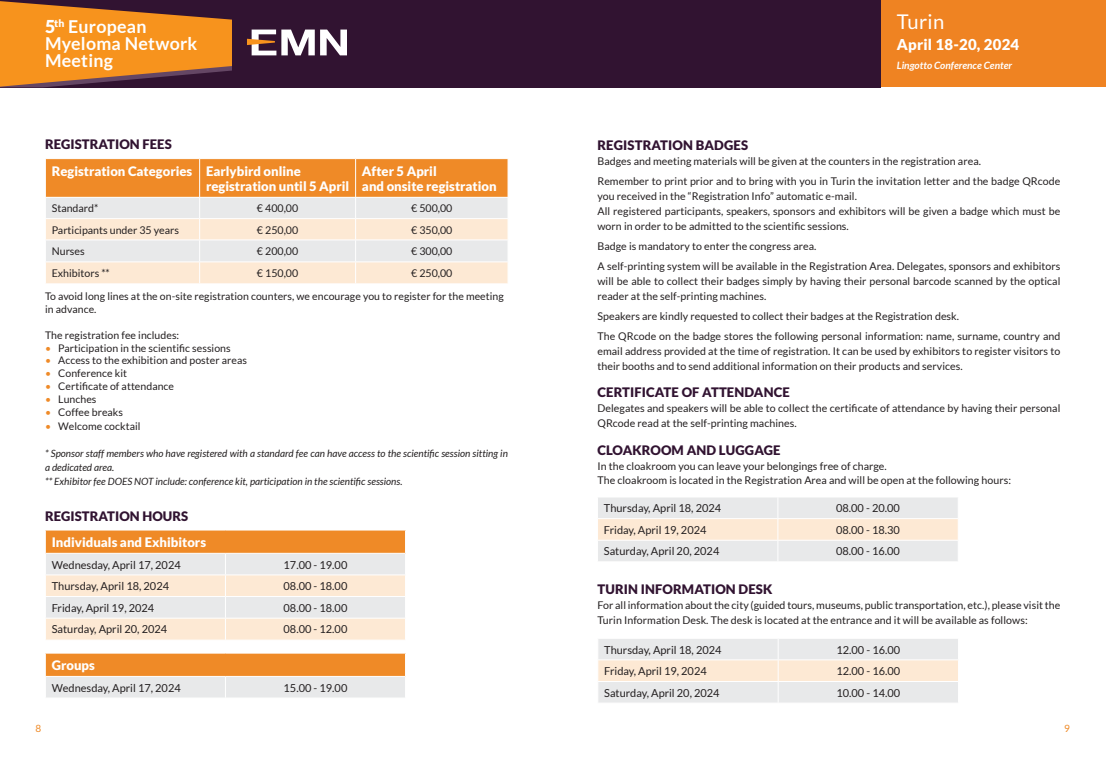
<style>
.page{position:relative;width:1106px;height:762px;background:#fff}
.page>*{position:absolute;margin:0;border:0;box-sizing:border-box;transform-origin:0 0}
.t1{font:20.25px "Lato";letter-spacing:.015em;color:#fff}
.t2{font:700 17.75px/17px "Lato";letter-spacing:.015em;color:#fff}
.t3{font:900 15px "Lato";letter-spacing:.015em;color:#fff}
.t4{font:900 13px/15.5px "Lato";color:#fff}
.t5{font:900 13px "Lato";letter-spacing:.01em;color:#311331}
.t6{font:11px "Lato";color:#231f20}
.t7{font:10.62px/15px "Lato";letter-spacing:.005em;color:#231f20}
.t8{font:10.5px/12.9px "Lato";letter-spacing:.005em;color:#231f20}
.t9{font:italic 700 10.12px "Lato";color:#fff}
.t10{font:italic 10px/13.8px "Lato";color:#231f20}
.t11{font:10px "Lato";color:#ef8a27}
.s1{font-weight:900}
.s2{color:#ef8a27}
</style>
<div class="page">
<div style="left:880px;top:0;width:226px;height:87px;background:#ef8322"></div>
<div style="left:0;top:0;width:880px;height:87px;background:#311331"></div>
<svg style="left:0;top:1px;width:232px;height:86px"></svg>
<svg style="left:247px;top:30px;width:100px;height:25px"></svg>
<svg style="left:45px;top:159px;width:463px;height:124px;background:#f1cda8"></svg>
<hr style="left:45px;top:218px;width:155px;height:1px;background:#fff">
<svg style="left:45px;top:530px;width:361px;height:110px;background:#f2d6bb"></svg>
<hr style="left:45px;top:574px;width:180px;height:1px;background:#fff">
<svg style="left:45px;top:653px;width:361px;height:45px;background:#ecbb8a"></svg>
<svg style="left:598px;top:497px;width:360px;height:64px;background:#efe9e3"></svg>
<hr style="left:597px;top:540px;width:181px;height:1px;background:#fff">
<svg style="left:598px;top:639px;width:360px;height:64px;background:#efe9e3"></svg>
<hr style="left:778px;top:681px;width:180px;height:1px;background:#fff">
<h2 class="t2" style="left:45px;top:18px;width:154px"><span class="s1">5</span><sup>th</sup> European<br>Myeloma Network<br>Meeting</h2>
<p class="t5" style="left:45px;top:136px;width:128px">REGISTRATION FEES</p>
<p class="t4" style="left:206px;top:163px;width:145px;text-indent:-154px">Registration Categories Earlybird online registration until 5 April</p>
<p class="t4" style="left:362px;top:163px;width:136px">After 5 April<br>and onsite registration</p>
<p class="t7" style="left:52px;top:201px;width:48px">Standard*</p>
<p class="t7" style="left:257px;top:201px;width:43px">€ 400,00</p>
<p class="t7" style="left:411px;top:201px;width:43px">€ 500,00</p>
<p class="t7" style="left:52px;top:222px;width:129px">Participants under 35 years</p>
<p class="t7" style="left:257px;top:222px;width:43px">€ 250,00</p>
<p class="t7" style="left:411px;top:222px;width:43px">€ 350,00</p>
<p class="t7" style="left:52px;top:243px;width:35px">Nurses</p>
<p class="t7" style="left:257px;top:243px;width:43px">€ 200,00</p>
<p class="t7" style="left:411px;top:243px;width:43px">€ 300,00</p>
<p class="t7" style="left:52px;top:265px;width:60px">Exhibitors **</p>
<p class="t7" style="left:257px;top:265px;width:43px">€ 150,00</p>
<p class="t7" style="left:411px;top:265px;width:43px">€ 250,00</p>
<p class="t8" style="left:45px;top:290px;width:460px">To avoid long lines at the on-site registration counters, we encourage you to register for the meeting in advance.</p>
<p class="t8" style="left:45px;top:328px;width:136px">The registration fee includes:</p>
<p class="t8" style="left:45px;top:341px;width:187px"><span class="s2">•</span> Participation in the scientific sessions</p>
<p class="t8" style="left:45px;top:354px;width:203px"><span class="s2">•</span> Access to the exhibition and poster areas</p>
<p class="t8" style="left:45px;top:367px;width:83px"><span class="s2">•</span> Conference kit</p>
<p class="t8" style="left:45px;top:379px;width:131px"><span class="s2">•</span> Certificate of attendance</p>
<p class="t8" style="left:45px;top:392px;width:53px"><span class="s2">•</span> Lunches</p>
<p class="t8" style="left:45px;top:405px;width:80px"><span class="s2">•</span> Coffee breaks</p>
<p class="t8" style="left:45px;top:419px;width:97px"><span class="s2">•</span> Welcome cocktail</p>
<p class="t10" style="left:45px;top:446px;width:464px">* Sponsor staff members who have registered with a standard fee can have access to the scientific session sitting in a dedicated area.<br>** Exhibitor fee DOES NOT include: conference kit, participation in the scientific sessions.</p>
<p class="t5" style="left:45px;top:508px;width:145px">REGISTRATION HOURS</p>
<p class="t4" style="left:52px;top:534px;width:156px">Individuals and Exhibitors</p>
<p class="t6" style="left:52px;top:558px;width:130px">Wednesday, April 17, 2024</p>
<p class="t6" style="left:283px;top:558px;width:65px">17.00 - 19.00</p>
<p class="t6" style="left:52px;top:579px;width:119px">Thursday, April 18, 2024</p>
<p class="t6" style="left:283px;top:579px;width:65px">08.00 - 18.00</p>
<p class="t6" style="left:52px;top:601px;width:104px">Friday, April 19, 2024</p>
<p class="t6" style="left:283px;top:601px;width:65px">08.00 - 18.00</p>
<p class="t6" style="left:52px;top:622px;width:117px">Saturday, April 20, 2024</p>
<p class="t6" style="left:283px;top:622px;width:65px">08.00 - 12.00</p>
<p class="t4" style="left:52px;top:657px;width:45px">Groups</p>
<p class="t6" style="left:52px;top:681px;width:130px">Wednesday, April 17, 2024</p>
<p class="t6" style="left:283px;top:681px;width:65px">15.00 - 19.00</p>
<h1 class="t1" style="left:896px;top:9px;width:49px">Turin</h1>
<h3 class="t3" style="left:896px;top:35px;width:124px">April 18-20, 2024</h3>
<p class="t9" style="left:896px;top:59px;width:117px">Lingotto Conference Center</p>
<p class="t5" style="left:597px;top:137px;width:152px">REGISTRATION BADGES</p>
<p class="t7" style="left:597px;top:151px;width:464px;line-height:20px">Badges and meeting materials will be given at the counters in the registration area.<br>Remember to print prior and to bring with you in Turin the invitation letter and the badge QRcode</p>
<p class="t7" style="left:597px;top:188px;width:464px">you received in the “Registration Info” automatic e-mail.<br>All registered participants, speakers, sponsors and exhibitors will be given a badge which must be worn in order to be admitted to the scientific sessions.</p>
<p class="t7" style="left:597px;top:236px;width:464px;line-height:20px">Badge is mandatory to enter the congress area.<br>A self-printing system will be available in the Registration Area. Delegates, sponsors and exhibitors</p>
<p class="t7" style="left:597px;top:273px;width:464px">will be able to collect their badges simply by having their personal barcode scanned by the optical reader at the self-printing machines.</p>
<p class="t7" style="left:597px;top:306px;width:464px;line-height:20px">Speakers are kindly requested to collect their badges at the Registration desk.<br>The QRcode on the badge stores the following personal information: name, surname, country and</p>
<p class="t7" style="left:597px;top:343px;width:464px">email address provided at the time of registration. It can be used by exhibitors to register visitors to their booths and to send additional information on their products and services.</p>
<p class="t5" style="left:597px;top:384px;width:194px">CERTIFICATE OF ATTENDANCE</p>
<p class="t7" style="left:597px;top:401px;width:464px">Delegates and speakers will be able to collect the certificate of attendance by having their personal<br>QRcode read at the self-printing machines.</p>
<p class="t5" style="left:597px;top:442px;width:185px">CLOAKROOM AND LUGGAGE</p>
<p class="t7" style="left:597px;top:459px;width:415px;line-height:13.8px">In the cloakroom you can leave your belongings free of charge.<br>The cloakroom is located in the Registration Area and will be open at the following hours:</p>
<p class="t6" style="left:604px;top:501px;width:119px">Thursday, April 18, 2024</p>
<p class="t6" style="left:836px;top:501px;width:65px">08.00 - 20.00</p>
<p class="t6" style="left:604px;top:523px;width:104px">Friday, April 19, 2024</p>
<p class="t6" style="left:836px;top:523px;width:65px">08.00 - 18.30</p>
<p class="t6" style="left:604px;top:544px;width:117px">Saturday, April 20, 2024</p>
<p class="t6" style="left:836px;top:544px;width:65px">08.00 - 16.00</p>
<p class="t5" style="left:597px;top:581px;width:176px">TURIN INFORMATION DESK</p>
<p class="t7" style="left:597px;top:597px;width:464px">For all information about the city (guided tours, museums, public transportation, etc.), please visit the<br>Turin Information Desk. The desk is located at the entrance and it will be available as follows:</p>
<p class="t6" style="left:604px;top:642px;width:119px">Thursday, April 18, 2024</p>
<p class="t6" style="left:836px;top:642px;width:65px">12.00 - 16.00</p>
<p class="t6" style="left:604px;top:664px;width:104px">Friday, April 19, 2024</p>
<p class="t6" style="left:836px;top:664px;width:65px">12.00 - 16.00</p>
<p class="t6" style="left:604px;top:686px;width:117px">Saturday, April 20, 2024</p>
<p class="t6" style="left:836px;top:686px;width:65px">10.00 - 14.00</p>
<p class="t11" style="left:35px;top:722px;width:7px">8</p>
<p class="t11" style="left:1064px;top:722px;width:7px">9</p>
</div>
